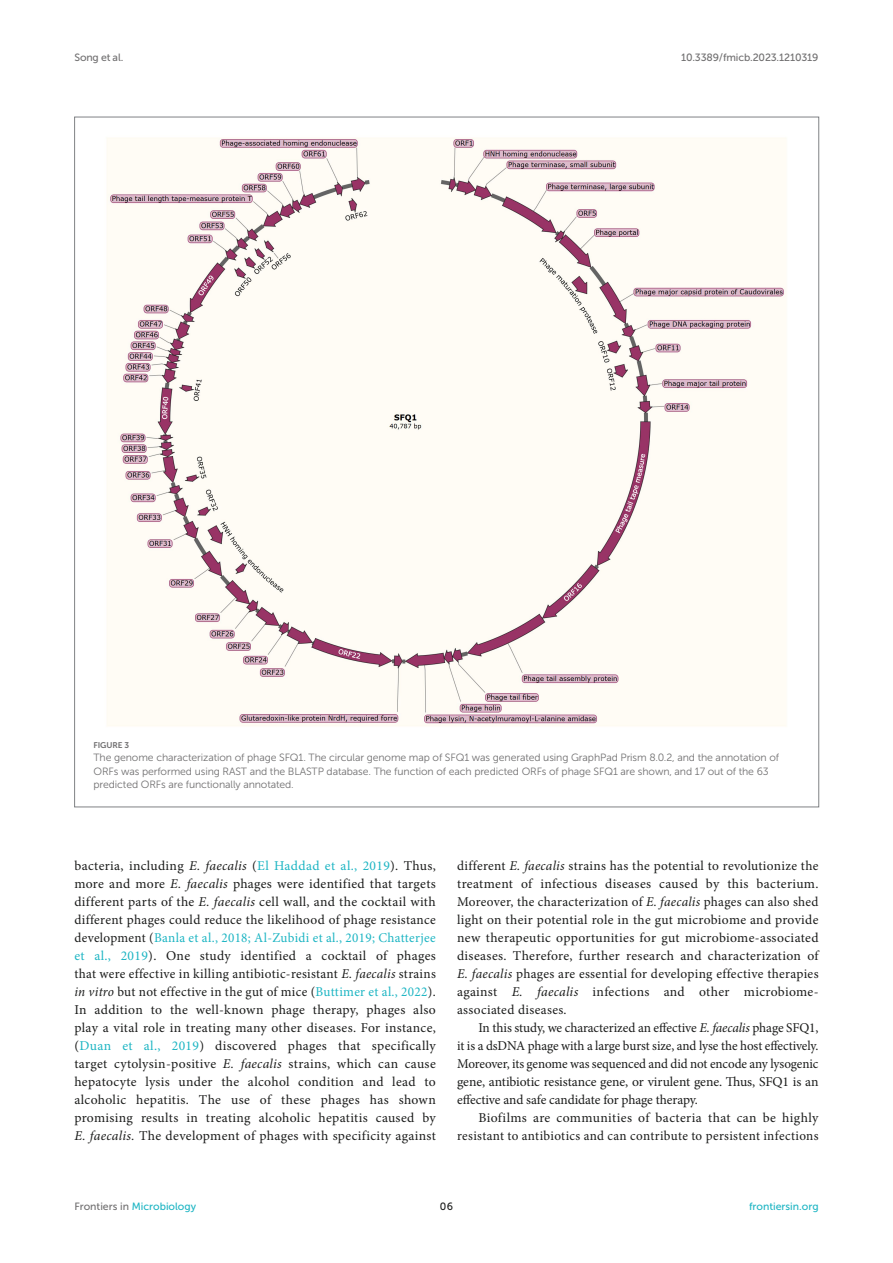
<style>
.page{position:relative;width:893px;height:1263px;background:#fff}
.page>*{position:absolute;margin:0;border:0;box-sizing:border-box;transform-origin:0 0}
.TEXT_FLUSH{font:13.5px/18px "Minion Pro";letter-spacing:.025em;color:#1b1c1b;text-align:justify}
.TEXT{font:13.5px/18px "Minion Pro";letter-spacing:.02em;color:#1b1c1b;text-align:justify}
.FIG_LEG{font:10.5px/13.5px "Museo Sans 300";letter-spacing:-.01em;color:#706f70}
.t1{font:10.5px "Museo Sans 500";color:#1db5c3}
.t2{font:10.5px "Museo Sans 500";letter-spacing:-.015em;color:#706f70}
.t3{font:10.5px "Museo Sans 500";color:#1b1c1b}
.FIG_HD{font:8.25px "Museo Sans 700";letter-spacing:-.01em;color:#706f70}
.s1{font-style:italic}
.s2{color:#1db5c3}
.s3{color:#706f70}
</style>
<div class="page">
<img style="left:107px;top:138px;width:679px;height:588px">
<p class="t2" style="left:74px;top:51px;width:50px">Song et al.</p>
<p class="t2" style="left:681px;top:51px;width:139px">10.3389/fmicb.2023.1210319</p>
<p class="FIG_HD" style="left:94px;top:740px;width:37px">FIGURE 3</p>
<p class="FIG_LEG" style="left:94px;top:751px;width:687px">The genome characterization of phage SFQ1. The circular genome map of SFQ1 was generated using GraphPad Prism 8.0.2, and the annotation of<br>ORFs was performed using RAST and the BLASTP database. The function of each predicted ORFs of phage SFQ1 are shown, and 17 out of the 63 predicted ORFs are functionally annotated.</p>
<p class="TEXT_FLUSH" style="left:74px;top:857px;width:363px">bacteria, including <span class="s1">E. faecalis</span> (<span class="s2">El Haddad et al., 2019</span>). Thus, more and more <span class="s1">E. faecalis</span> phages were identified that targets different parts of the <span class="s1">E. faecalis</span> cell wall, and the cocktail with different phages could reduce the likelihood of phage resistance development (<span class="s2">Banla et al., 2018; Al-Zubidi et al., 2019; Chatterjee et al., 2019</span>). One study identified a cocktail of phages that were effective in killing antibiotic-resistant <span class="s1">E. faecalis</span> strains <span class="s1">in vitro</span> but not effective in the gut of mice (<span class="s2">Buttimer et al., 2022</span>).<br>In addition to the well-known phage therapy, phages also play a vital role in treating many other diseases. For instance, (<span class="s2">Duan et al., 2019</span>) discovered phages that specifically target cytolysin-positive <span class="s1">E. faecalis</span> strains, which can cause hepatocyte lysis under the alcohol condition and lead to alcoholic hepatitis. The use of these phages has shown promising results in treating alcoholic hepatitis caused by <span class="s1">E. faecalis.</span> The development of phages with specificity against</p>
<p class="TEXT_FLUSH" style="left:457px;top:857px;width:363px">different <span class="s1">E. faecalis</span> strains has the potential to revolutionize the treatment of infectious diseases caused by this bacterium.<br>Moreover, the characterization of <span class="s1">E. faecalis</span> phages can also shed light on their potential role in the gut microbiome and provide new therapeutic opportunities for gut microbiome-associated diseases. Therefore, further research and characterization of <span class="s1">E. faecalis</span> phages are essential for developing effective therapies against <span class="s1">E. faecalis</span> infections and other microbiome&shy;associated diseases.</p>
<p class="TEXT" style="left:457px;top:1019px;width:363px;text-indent:21px">In this study, we characterized an effective <span class="s1">E. faecalis</span> phage SFQ1, it is a dsDNA phage with a large burst size, and lyse the host effectively.<br>Moreover, its genome was sequenced and did not encode any lysogenic gene, antibiotic resistance gene, or virulent gene. Thus, SFQ1 is an effective and safe candidate for phage therapy.</p>
<p class="TEXT" style="left:457px;top:1109px;width:363px;text-align:right">Biofilms are communities of bacteria that can be highly resistant to antibiotics and can contribute to persistent infections</p>
<p class="t1" style="left:74px;top:1200px;width:123px"><span class="s3">Frontiers in</span> Microbiology</p>
<p class="t3" style="left:440px;top:1200px;width:15px">06</p>
<p class="t1" style="left:749px;top:1200px;width:71px">frontiersin.org</p>
</div>
